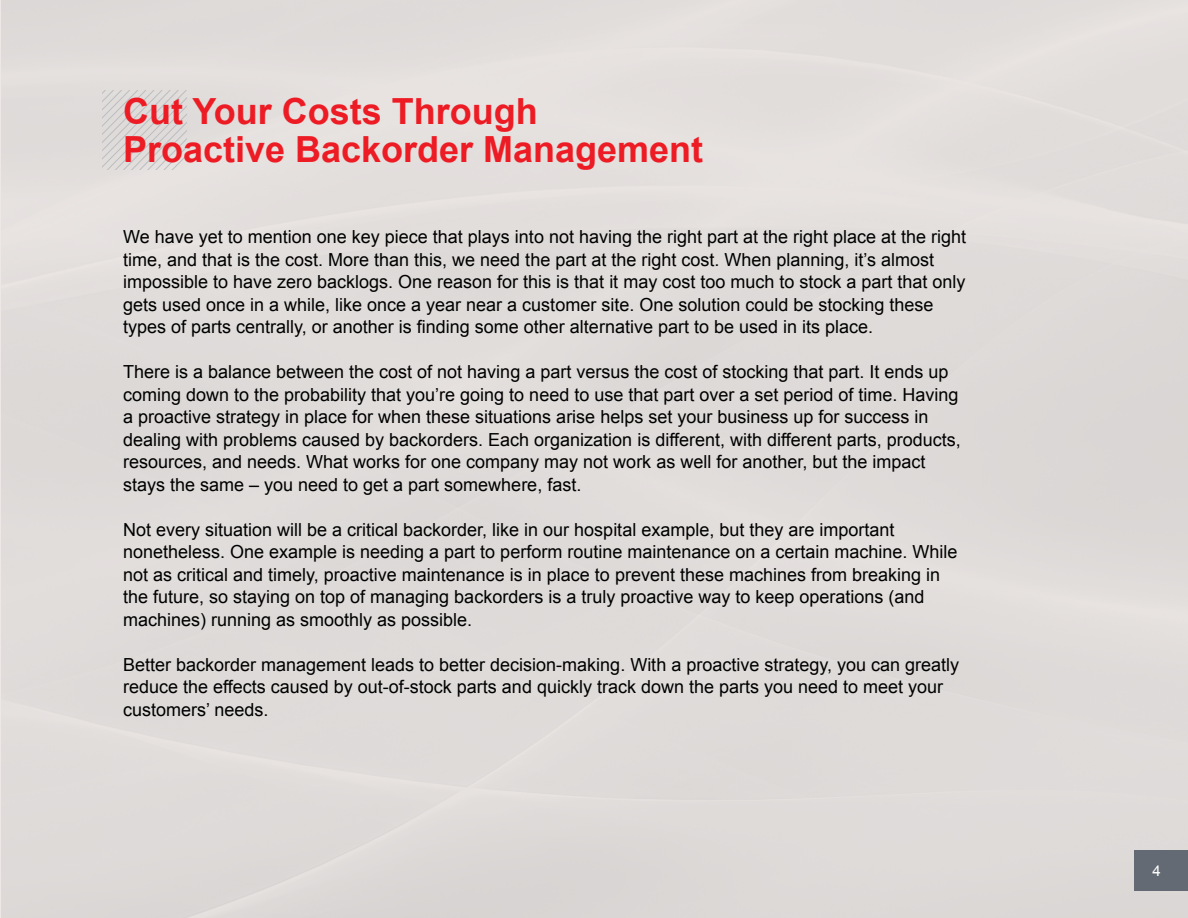
<style>
.page{position:relative;width:1188px;height:918px;background:#fff}
.page>*{position:absolute;margin:0;border:0;box-sizing:border-box;transform-origin:0 0}
.t1{font:700 36px/37.5px "Arial";color:#ed1c24}
.t2{font:18px/22.5px "Arial";color:#000}
.t3{font:15px "Arial";color:#fff}
</style>
<div class="page">
<div style="left:2px;top:0;width:1186px;height:918px;background:#dfdbda"></div>
<div style="left:1135px;top:850px;width:53px;height:41px;background:#646a73"></div>
<svg style="left:102px;top:91px;width:84px;height:79px;background:#d9d6d5"></svg>
<h1 class="t1" style="left:123px;top:94px;width:582px">Cut Your Costs Through<br>Proactive Backorder Management</h1>
<p class="t2" style="left:123px;top:226px;width:845px">We have yet to mention one key piece that plays into not having the right part at the right place at the right time, and that is the cost. More than this, we need the part at the right cost. When planning, it’s almost impossible to have zero backlogs. One reason for this is that it may cost too much to stock a part that only gets used once in a while, like once a year near a customer site. One solution could be stocking these types of parts centrally, or another is finding some other alternative part to be used in its place.</p>
<p class="t2" style="left:123px;top:361px;width:839px">There is a balance between the cost of not having a part versus the cost of stocking that part. It ends up coming down to the probability that you’re going to need to use that part over a set period of time. Having a proactive strategy in place for when these situations arise helps set your business up for success in dealing with problems caused by backorders. Each organization is different, with different parts, products, resources, and needs. What works for one company may not work as well for another, but the impact stays the same – you need to get a part somewhere, fast.</p>
<p class="t2" style="left:123px;top:518px;width:836px">Not every situation will be a critical backorder, like in our hospital example, but they are important nonetheless. One example is needing a part to perform routine maintenance on a certain machine. While not as critical and timely, proactive maintenance is in place to prevent these machines from breaking in the future, so staying on top of managing backorders is a truly proactive way to keep operations (and machines) running as smoothly as possible.</p>
<p class="t2" style="left:123px;top:653px;width:838px">Better backorder management leads to better decision-making. With a proactive strategy, you can greatly reduce the effects caused by out-of-stock parts and quickly track down the parts you need to meet your customers’ needs.</p>
<p class="t3" style="left:1153px;top:861px;width:10px">4</p>
</div>
